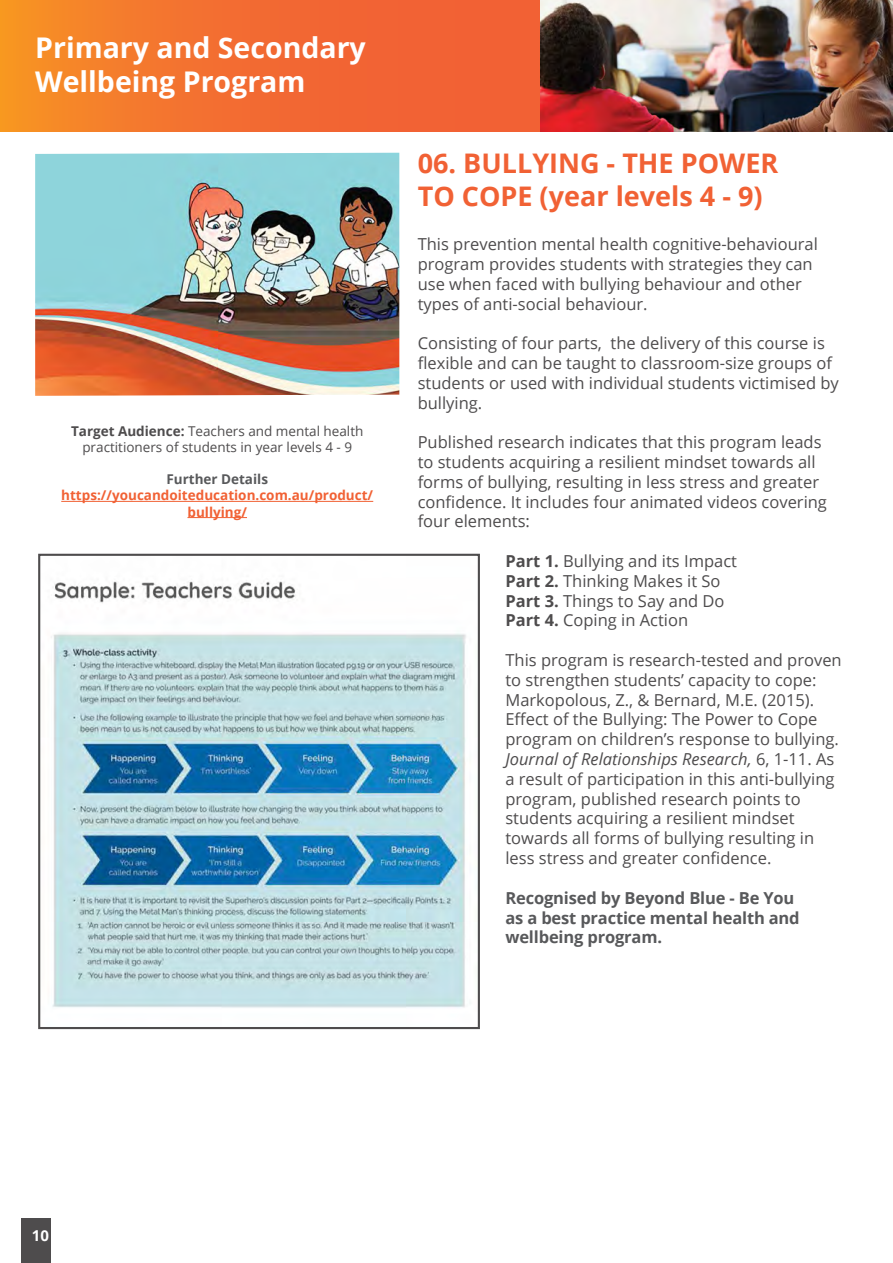
<style>
.page{position:relative;width:893px;height:1263px;background:#fff}
.page>*{position:absolute;margin:0;border:0;box-sizing:border-box;transform-origin:0 0}
.t1{font:700 28.5px/34.2px "Open Sans";color:#fff}
.t2{font:700 27px/32.4px "Open Sans";color:#f16134}
.t3{font:16.5px/19.8px "Open Sans";color:#4e4c4d}
.t4{font:700 16.5px/19.8px "Open Sans";letter-spacing:-.01em;color:#58595b}
.t5{font:700 15px "Open Sans";color:#fff}
.t6{font:13.5px/16.2px "Open Sans";color:#4e4c4d;text-align:center}
.t7{font:700 13.5px/16.2px "Open Sans";color:#f16134;text-align:center}
.t8{font:700 13.5px "Open Sans";color:#58595b}
.s1{font-weight:700}
.s2{font-style:italic}
</style>
<div class="page">
<div style="left:21px;top:1218px;width:30px;height:45px;background:#4e4c4d"></div>
<svg style="left:0;top:0;width:541px;height:131px;background:#f36f2f"></svg>
<img style="left:35px;top:153px;width:364px;height:243px">
<hr style="left:61px;top:501px;width:312px;height:1px;background:#f16134">
<hr style="left:187px;top:517px;width:60px;height:1px;background:#f16134">
<img style="left:52px;top:581px;width:414px;height:427px">
<div style="left:38px;top:554px;width:442px;height:475px;border:2px solid #4e4c4d"></div>
<img style="left:541px;top:0;width:352px;height:131px">
<h1 class="t1" style="left:35px;top:30px;width:332px">Primary and Secondary<br>Wellbeing Program</h1>
<p class="t6" style="left:71px;top:422px;width:294px"><span class="s1">Target Audience:</span> Teachers and mental health practitioners of students in year levels 4 - 9</p>
<p class="t8" style="left:166px;top:470px;width:103px">Further Details</p>
<p class="t7" style="left:61px;top:487px;width:313px">https://youcandoiteducation.com.au/product/ bullying/</p>
<h2 class="t2" style="left:418px;top:147px;width:362px">06. BULLYING - THE POWER<br>TO COPE (year levels 4 - 9)</h2>
<p class="t3" style="left:418px;top:234px;width:402px">This prevention mental health cognitive-behavioural program provides students with strategies they can use when faced with bullying behaviour and other types of anti-social behaviour.</p>
<p class="t3" style="left:418px;top:333px;width:423px">Consisting of four parts, the delivery of this course is flexible and can be taught to classroom-size groups of students or used with individual students victimised by bullying.</p>
<p class="t3" style="left:418px;top:432px;width:411px">Published research indicates that this program leads to students acquiring a resilient mindset towards all forms of bullying, resulting in less stress and greater confidence. It includes four animated videos covering four elements:</p>
<p class="t3" style="left:505px;top:551px;width:233px"><span class="s1">Part 1.</span> Bullying and its Impact<br><span class="s1">Part 2.</span> Thinking Makes it So<br><span class="s1">Part 3.</span> Things to Say and Do<br><span class="s1">Part 4.</span> Coping in Action</p>
<p class="t3" style="left:505px;top:650px;width:338px">This program is research-tested and proven to strengthen students’ capacity to cope:<br>Markopolous, Z., &amp; Bernard, M.E. (2015).<br>Effect of the Bullying: The Power to Cope program on children’s response to bullying.<br><span class="s2">Journal of Relationships Research,</span> 6, 1-11. As a result of participation in this anti-bullying program, published research points to students acquiring a resilient mindset towards all forms of bullying resulting in less stress and greater confidence.</p>
<p class="t4" style="left:505px;top:887px;width:296px">Recognised by Beyond Blue - Be You as a best practice mental health and wellbeing program.</p>
<p class="t5" style="left:32px;top:1225px;width:19px">10</p>
</div>
